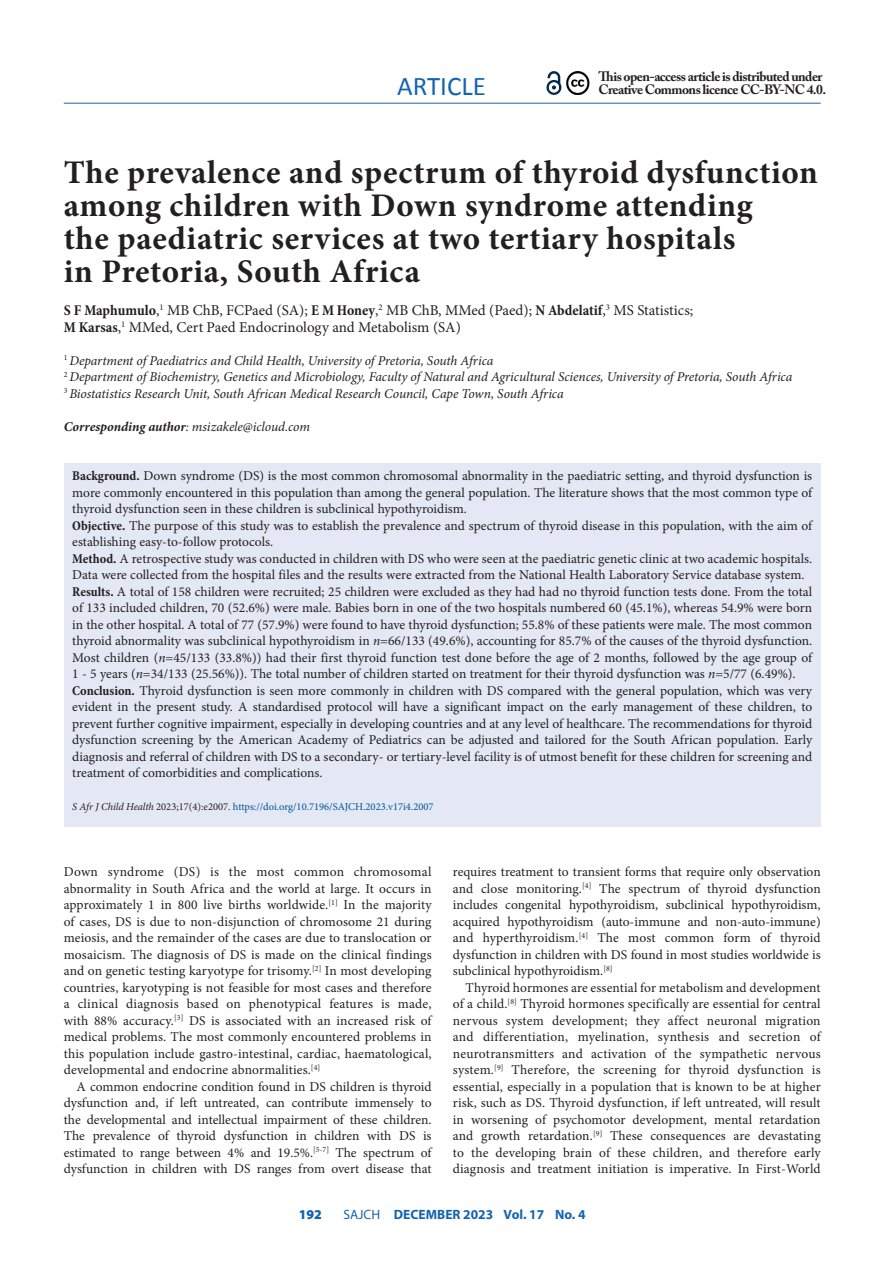
<style>
.page{position:relative;width:893px;height:1263px;background:#fff}
.page>*{position:absolute;margin:0;border:0;box-sizing:border-box;transform-origin:0 0}
.A_HEAD{font:700 33px/33px "Minion Pro";letter-spacing:.02em;color:#231f20}
.t1{font:27px "Calibri";color:#1364b1}
.AUTHORS_NAME{font:15px/16.5px "Minion Pro";color:#231f20}
.BODY_TEXT_1ST_PARAGRAPH{font:13.5px/16.5px "Minion Pro";color:#231f20;text-align:justify}
.BODY_TEXT_INDENT{font:13.5px/16.5px "Minion Pro";color:#231f20;text-align:justify}
.AUTHORS_DETAILS{font:italic 13.5px "Minion Pro";letter-spacing:-.005em;color:#231f20}
.t2{font:700 13.5px/13.5px "Adobe Caslon Pro";letter-spacing:-.04em;color:#231f20}
.CORRESPONDING_AUTHOR{font:italic 13.5px "Minion Pro";letter-spacing:-.005em;color:#231f20}
.t3{font:700 13.5px "Myriad Pro";color:#1364b1}
.t4{font:900 13.5px "Myriad Pro";color:#1364b1}
.CITELINE{font:10.5px "Minion Pro";color:#01529a}
.s1{font-weight:700;font-stretch:condensed}
.s2{font-weight:700}
.s3{font-style:italic}
.s4{font-style:italic;color:#231f20}
.s5{color:#231f20}
.s6{font-weight:400}
</style>
<div class="page">
<hr style="left:64px;top:103px;width:757px;height:1px;background:#1364b1">
<svg style="left:546px;top:71px;width:16px;height:24px"></svg>
<img style="left:566px;top:72px;width:24px;height:22px">
<div style="left:64px;top:464px;width:757px;height:363px;background:#e3e8f4"></div>
<h2 class="t1" style="left:397px;top:69px;width:90px">ARTICLE</h2>
<p class="t2" style="left:599px;top:69px;width:229px">This open-access article is distributed under<br>Creative Commons licence CC-BY-NC 4.0.</p>
<h1 class="A_HEAD" style="left:64px;top:156px;width:756px">The prevalence and spectrum of thyroid dysfunction among children with Down syndrome attending<br>the paediatric services at two tertiary hospitals<br>in Pretoria, South Africa</h1>
<p class="AUTHORS_NAME" style="left:64px;top:302px;width:631px"><span class="s1">S F Maphumulo</span>,<sup>1</sup> MB ChB, FCPaed (SA); <span class="s1">E M Honey</span>,<sup>2</sup> MB ChB, MMed (Paed); <span class="s1">N Abdelatif</span>,<sup>3</sup> MS Statistics;<br><span class="s1">M Karsas</span>,<sup>1</sup> MMed, Cert Paed Endocrinology and Metabolism (SA)</p>
<p class="AUTHORS_DETAILS" style="left:64px;top:351px;width:431px"><sup>1</sup> Department of Paediatrics and Child Health, University of Pretoria, South Africa</p>
<p class="AUTHORS_DETAILS" style="left:64px;top:368px;width:730px"><sup>2</sup> Department of Biochemistry, Genetics and Microbiology, Faculty of Natural and Agricultural Sciences, University of Pretoria, South Africa</p>
<p class="AUTHORS_DETAILS" style="left:64px;top:384px;width:501px"><sup>3</sup> Biostatistics Research Unit, South African Medical Research Council, Cape Town, South Africa</p>
<p class="CORRESPONDING_AUTHOR" style="left:64px;top:417px;width:248px"><span class="s2">Corresponding author</span>: msizakele@icloud.com</p>
<p class="BODY_TEXT_1ST_PARAGRAPH" style="left:72px;top:468px;width:741px"><span class="s1">Background.</span> Down syndrome (DS) is the most common chromosomal abnormality in the paediatric setting, and thyroid dysfunction is more commonly encountered in this population than among the general population. The literature shows that the most common type of thyroid dysfunction seen in these children is subclinical hypothyroidism.</p>
<p class="BODY_TEXT_1ST_PARAGRAPH" style="left:72px;top:517px;width:741px"><span class="s1">Objective.</span> The purpose of this study was to establish the prevalence and spectrum of thyroid disease in this population, with the aim of establishing easy-to-follow protocols.</p>
<p class="BODY_TEXT_1ST_PARAGRAPH" style="left:72px;top:550px;width:741px"><span class="s1">Method.</span> A retrospective study was conducted in children with DS who were seen at the paediatric genetic clinic at two academic hospitals.<br>Data were collected from the hospital files and the results were extracted from the National Health Laboratory Service database system.</p>
<p class="BODY_TEXT_1ST_PARAGRAPH" style="left:72px;top:583px;width:741px"><span class="s1">Results.</span> A total of 158 children were recruited; 25 children were excluded as they had had no thyroid function tests done. From the total of 133 included children, 70 (52.6%) were male. Babies born in one of the two hospitals numbered 60 (45.1%), whereas 54.9% were born in the other hospital. A total of 77 (57.9%) were found to have thyroid dysfunction; 55.8% of these patients were male. The most common thyroid abnormality was subclinical hypothyroidism in <span class="s3">n</span>=66/133 (49.6%), accounting for 85.7% of the causes of the thyroid dysfunction.<br>Most children (<span class="s3">n</span>=45/133 (33.8%)) had their first thyroid function test done before the age of 2 months, followed by the age group of 1 - 5 years (<span class="s3">n</span>=34/133 (25.56%)). The total number of children started on treatment for their thyroid dysfunction was <span class="s3">n</span>=5/77 (6.49%).</p>
<p class="BODY_TEXT_1ST_PARAGRAPH" style="left:72px;top:682px;width:741px"><span class="s1">Conclusion.</span> Thyroid dysfunction is seen more commonly in children with DS compared with the general population, which was very evident in the present study. A standardised protocol will have a significant impact on the early management of these children, to prevent further cognitive impairment, especially in developing countries and at any level of healthcare. The recommendations for thyroid dysfunction screening by the American Academy of Pediatrics can be adjusted and tailored for the South African population. Early diagnosis and referral of children with DS to a secondary- or tertiary-level facility is of utmost benefit for these children for screening and treatment of comorbidities and complications.</p>
<p class="CITELINE" style="left:72px;top:800px;width:363px"><span class="s4">S Afr J Child Health</span> <span class="s5">2023;17(4):e2007.</span> https://doi.org/10.7196/SAJCH.2023.v17i4.2007</p>
<p class="BODY_TEXT_1ST_PARAGRAPH" style="left:64px;top:864px;width:369px">Down syndrome (DS) is the most common chromosomal abnormality in South Africa and the world at large. It occurs in approximately 1 in 800 live births worldwide.<sup>[1]</sup> In the majority of cases, DS is due to non-disjunction of chromosome 21 during meiosis, and the remainder of the cases are due to translocation or mosaicism. The diagnosis of DS is made on the clinical findings and on genetic testing karyotype for trisomy.<sup>[2]</sup> In most developing countries, karyotyping is not feasible for most cases and therefore a clinical diagnosis based on phenotypical features is made, with 88% accuracy.<sup>[3]</sup> DS is associated with an increased risk of medical problems. The most commonly encountered problems in this population include gastro-intestinal, cardiac, haematological, developmental and endocrine abnormalities.<sup>[4]</sup></p>
<p class="BODY_TEXT_INDENT" style="left:64px;top:1078px;width:369px;text-indent:13px">A common endocrine condition found in DS children is thyroid dysfunction and, if left untreated, can contribute immensely to the developmental and intellectual impairment of these children.<br>The prevalence of thyroid dysfunction in children with DS is estimated to range between 4% and 19.5%.<sup>[5-7]</sup> The spectrum of dysfunction in children with DS ranges from overt disease that</p>
<p class="BODY_TEXT_INDENT" style="left:453px;top:864px;width:369px">requires treatment to transient forms that require only observation and close monitoring.<sup>[4]</sup> The spectrum of thyroid dysfunction includes congenital hypothyroidism, subclinical hypothyroidism, acquired hypothyroidism (auto-immune and non-auto-immune) and hyperthyroidism.<sup>[4]</sup> The most common form of thyroid dysfunction in children with DS found in most studies worldwide is subclinical hypothyroidism.<sup>[8]</sup></p>
<p class="BODY_TEXT_INDENT" style="left:453px;top:979px;width:369px;text-indent:13px">Thyroid hormones are essential for metabolism and development of a child.<sup>[8]</sup> Thyroid hormones specifically are essential for central nervous system development; they affect neuronal migration and differentiation, myelination, synthesis and secretion of neurotransmitters and activation of the sympathetic nervous system.<sup>[9]</sup> Therefore, the screening for thyroid dysfunction is essential, especially in a population that is known to be at higher risk, such as DS. Thyroid dysfunction, if left untreated, will result in worsening of psychomotor development, mental retardation and growth retardation.<sup>[9]</sup> These consequences are devastating to the developing brain of these children, and therefore early diagnosis and treatment initiation is imperative. In First-World</p>
<p class="t4" style="left:299px;top:1207px;width:25px">192</p>
<p class="t3" style="left:343px;top:1206px;width:244px"><span class="s6">SAJCH</span> DECEMBER 2023 Vol. 17 No. 4</p>
</div>
